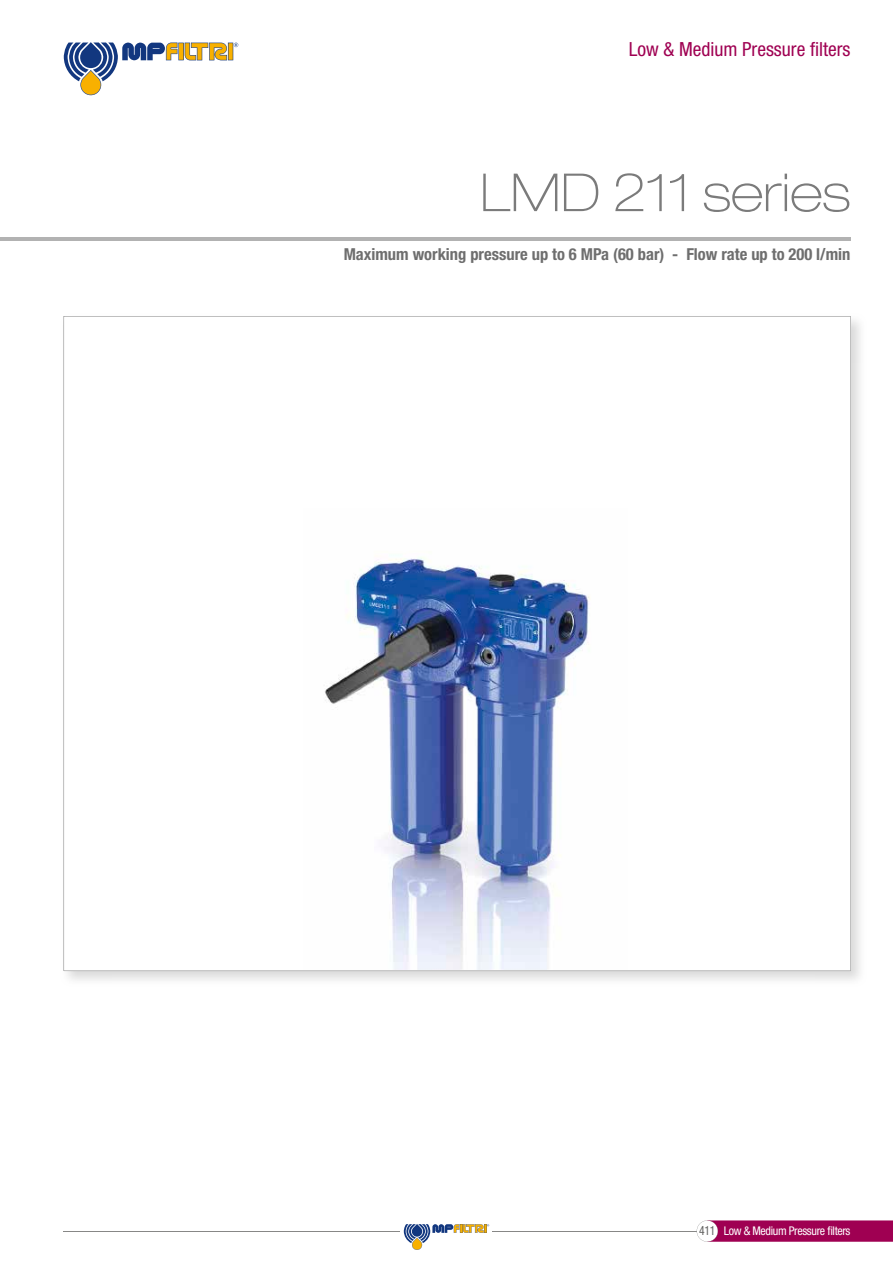
<style>
.page{position:relative;width:893px;height:1263px;background:#fff}
.page>*{position:absolute;margin:0;border:0;box-sizing:border-box;transform-origin:0 0}
.t1{font:100 expanded 52.5px "Helvetica Neue LT Std";color:#7b7b7b}
.t2{font:condensed 19.5px "Helvetica Neue LT Std";color:#9f0052}
.t3{font:700 condensed 16.5px "Helvetica Neue LT Std";color:#6e6e6e}
.t4{font:condensed 12px "Helvetica Neue LT Std";letter-spacing:-.03em;color:#fff}
.s1{font-size:12.75px;color:#636362}
</style>
<div class="page">
<img style="left:814px;top:363px;width:46px;height:618px">
<svg style="left:64px;top:316px;width:786px;height:655px"></svg>
<hr style="left:0;top:238px;width:850px;height:3px;background:#b2b2b2">
<svg style="left:64px;top:42px;width:174px;height:53px"></svg>
<img style="left:303px;top:509px;width:325px;height:461px">
<hr style="left:64px;top:1231px;width:641px;height:1px;background:#878786">
<svg style="left:697px;top:1220px;width:196px;height:22px;background:#aa1f67"></svg>
<svg style="left:404px;top:1224px;width:85px;height:26px"></svg>
<p class="t2" style="left:629px;top:38px;width:223px">Low &amp; Medium Pressure filters</p>
<h1 class="t1" style="left:480px;top:161px;width:372px">LMD 211 series</h1>
<p class="t3" style="left:344px;top:244px;width:508px">Maximum working pressure up to 6 MPa (60 bar) - Flow rate up to 200 l/min</p>
<p class="t4" style="left:699px;top:1223px;width:153px"><span class="s1">411</span> Low &amp; Medium Pressure filters</p>
</div>
